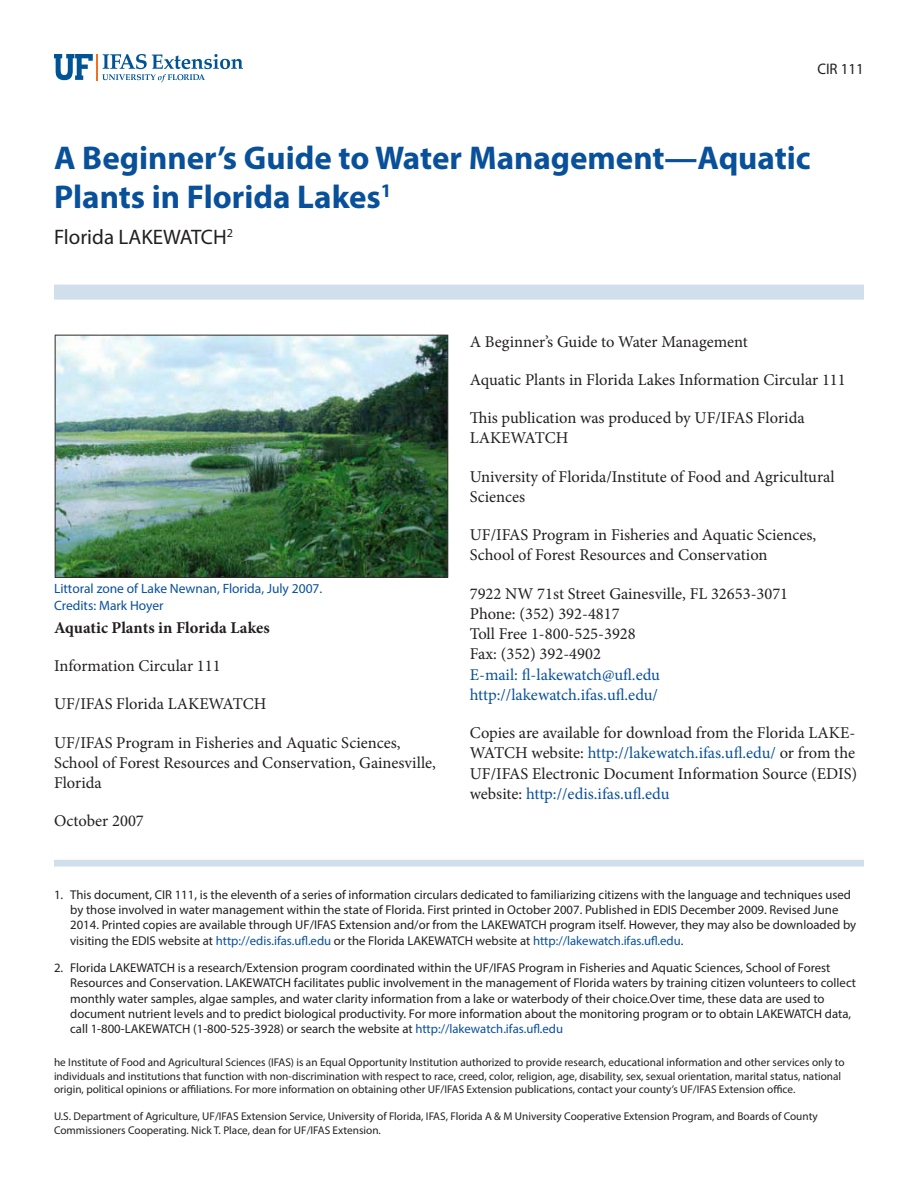
<style>
.page{position:relative;width:918px;height:1188px;background:#fff}
.page>*{position:absolute;margin:0;border:0;box-sizing:border-box;transform-origin:0 0}
.TitleRegular{font:700 33px/39.6px "Myriad Pro";color:#09509a}
.Author{font:21px "Myriad Pro";color:#231f20}
.Paragraph{font:16.5px/20.2px "Minion Pro";color:#231f20}
.BlockParagraph{font:16.5px "Minion Pro";color:#231f20}
.BlockParagraph-2{font:16.5px "Minion Pro";letter-spacing:-.005em;color:#09509a}
.Paragraph-2{font:700 16.5px "Minion Pro";color:#231f20}
.PubNumber{font:15.3px "Myriad Pro";color:#231f20}
.FigureCaption{font:13.5px "Myriad Pro";color:#09509a}
.t1{font:12.75px/15.3px "Myriad Pro";color:#231f20}
.Disclaimer{font:11.25px/13.5px "Myriad Pro";color:#231f20}
.s1{color:#09509a}
</style>
<div class="page">
<svg style="left:54px;top:54px;width:189px;height:28px"></svg>
<div style="left:54px;top:285px;width:810px;height:15px;background:#d0dfeb"></div>
<div style="left:54px;top:860px;width:810px;height:7px;background:#d0dfeb"></div>
<img style="left:54px;top:335px;width:394px;height:243px">
<p class="PubNumber" style="left:817px;top:60px;width:48px">CIR 111</p>
<p class="TitleRegular" style="left:54px;top:137px;width:758px">A Beginner’s Guide to Water Management—Aquatic<br>Plants in Florida Lakes<sup>1</sup></p>
<p class="Author" style="left:54px;top:224px;width:181px">Florida LAKEWATCH<sup>2</sup></p>
<p class="FigureCaption" style="left:54px;top:580px;width:270px">Littoral zone of Lake Newnan, Florida, July 2007.</p>
<p class="FigureCaption" style="left:54px;top:597px;width:111px">Credits: Mark Hoyer</p>
<p class="Paragraph-2" style="left:54px;top:616px;width:217px">Aquatic Plants in Florida Lakes</p>
<p class="Paragraph" style="left:54px;top:656px;width:168px">Information Circular 111</p>
<p class="Paragraph" style="left:54px;top:694px;width:214px">UF/IFAS Florida LAKEWATCH</p>
<p class="Paragraph" style="left:54px;top:732px;width:383px">UF/IFAS Program in Fisheries and Aquatic Sciences,<br>School of Forest Resources and Conservation, Gainesville,<br>Florida</p>
<p class="Paragraph" style="left:54px;top:811px;width:91px">October 2007</p>
<p class="Paragraph" style="left:470px;top:331px;width:280px">A Beginner’s Guide to Water Management</p>
<p class="Paragraph" style="left:470px;top:369px;width:377px">Aquatic Plants in Florida Lakes Information Circular 111</p>
<p class="Paragraph" style="left:470px;top:408px;width:336px">This publication was produced by UF/IFAS Florida<br>LAKEWATCH</p>
<p class="Paragraph" style="left:470px;top:466px;width:366px">University of Florida/Institute of Food and Agricultural<br>Sciences</p>
<p class="Paragraph" style="left:470px;top:525px;width:348px">UF/IFAS Program in Fisheries and Aquatic Sciences,<br>School of Forest Resources and Conservation</p>
<p class="BlockParagraph" style="left:470px;top:582px;width:320px">7922 NW 71st Street Gainesville, FL 32653-3071</p>
<p class="BlockParagraph" style="left:470px;top:602px;width:151px">Phone: (352) 392-4817</p>
<p class="BlockParagraph" style="left:470px;top:623px;width:168px">Toll Free 1-800-525-3928</p>
<p class="BlockParagraph" style="left:470px;top:643px;width:133px">Fax: (352) 392-4902</p>
<p class="BlockParagraph-2" style="left:470px;top:663px;width:192px">E-mail: fl-lakewatch@ufl.edu</p>
<p class="BlockParagraph-2" style="left:470px;top:683px;width:190px">http://lakewatch.ifas.ufl.edu/</p>
<p class="Paragraph" style="left:470px;top:723px;width:389px">Copies are available for download from the Florida LAKE-WATCH website: <span class="s1">http://lakewatch.ifas.ufl.edu/</span> or from the UF/IFAS Electronic Document Information Source (EDIS) website: <span class="s1">http://edis.ifas.ufl.edu</span></p>
<p class="t1" style="left:70px;top:887px;width:787px;text-indent:-16px">1. This document, CIR 111, is the eleventh of a series of information circulars dedicated to familiarizing citizens with the language and techniques used by those involved in water management within the state of Florida. First printed in October 2007. Published in EDIS December 2009. Revised June 2014. Printed copies are available through UF/IFAS Extension and/or from the LAKEWATCH program itself. However, they may also be downloaded by visiting the EDIS website at <span class="s1">http://edis.ifas.ufl.edu</span> or the Florida LAKEWATCH website at <span class="s1">http://lakewatch.ifas.ufl.edu</span>.</p>
<p class="t1" style="left:70px;top:960px;width:787px;text-indent:-16px">2. Florida LAKEWATCH is a research/Extension program coordinated within the UF/IFAS Program in Fisheries and Aquatic Sciences, School of Forest Resources and Conservation. LAKEWATCH facilitates public involvement in the management of Florida waters by training citizen volunteers to collect monthly water samples, algae samples, and water clarity information from a lake or waterbody of their choice.Over time, these data are used to document nutrient levels and to predict biological productivity. For more information about the monitoring program or to obtain LAKEWATCH data, call 1-800-LAKEWATCH (1-800-525-3928) or search the website at <span class="s1">http://lakewatch.ifas.ufl.edu</span></p>
<p class="Disclaimer" style="left:54px;top:1056px;width:792px">he Institute of Food and Agricultural Sciences (IFAS) is an Equal Opportunity Institution authorized to provide research, educational information and other services only to individuals and institutions that function with non-discrimination with respect to race, creed, color, religion, age, disability, sex, sexual orientation, marital status, national origin, political opinions or affiliations. For more information on obtaining other UF/IFAS Extension publications, contact your county’s UF/IFAS Extension office.</p>
<p class="Disclaimer" style="left:54px;top:1110px;width:765px">U.S. Department of Agriculture, UF/IFAS Extension Service, University of Florida, IFAS, Florida A &amp; M University Cooperative Extension Program, and Boards of County<br>Commissioners Cooperating. Nick T. Place, dean for UF/IFAS Extension.</p>
</div>
